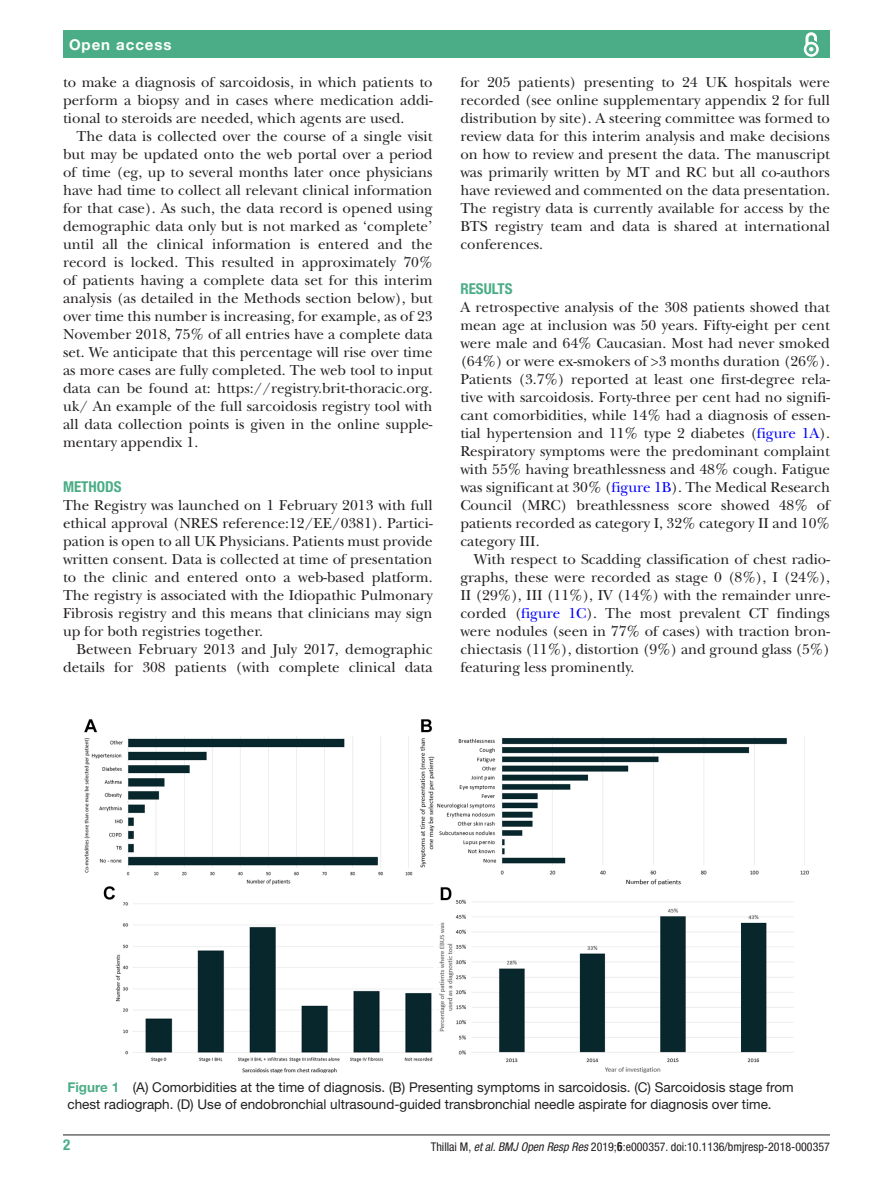
<style>
.page{position:relative;width:893px;height:1191px;background:#fff}
.page>*{position:absolute;margin:0;border:0;box-sizing:border-box;transform-origin:0 0}
.t1{font:15px/18px "New Baskerville";color:#231f20;text-align:justify}
.t2{font:700 condensed 15px "Helvetica Neue LT Std";color:#4bad87}
.t3{font:700 15px "Helvetica Neue LT Std";letter-spacing:.065em;color:#fff}
.t4{font:13.5px/16.2px "Helvetica Neue LT Std";color:#231f20}
.t5{font:condensed 12px "Helvetica Neue LT Std";color:#231f20}
.s1{color:#00f}
.s2{font-weight:700;color:#4bad87}
.s3{font-style:italic}
.s4{font-family:"Helvetica";font-weight:700}
</style>
<div class="page">
<hr style="left:63px;top:1134px;width:767px;height:1px;background:#231f20">
<div style="left:63px;top:31px;width:767px;height:27px;background:#4bad87"></div>
<svg style="left:803px;top:32px;width:16px;height:25px"></svg>
<div style="left:808px;top:46px;width:7px;height:7px;border:1px solid #4bad87;border-radius:50%"></div>
<img style="left:84px;top:719px;width:725px;height:354px">
<p class="t3" style="left:69px;top:35px;width:104px">Open access</p>
<p class="t1" style="left:63px;top:73px;width:371px">to make a diagnosis of sarcoidosis, in which patients to perform a biopsy and in cases where medication addi&shy;tional to steroids are needed, which agents are used.</p>
<p class="t1" style="left:63px;top:127px;width:371px;text-indent:14px">The data is collected over the course of a single visit but may be updated onto the web portal over a period of time (eg, up to several months later once physicians have had time to collect all relevant clinical information for that case). As such, the data record is opened using demographic data only but is not marked as ‘complete’ until all the clinical information is entered and the record is locked. This resulted in approximately 70% of patients having a complete data set for this interim analysis (as detailed in the Methods section below), but over time this number is increasing, for example, as of 23<br>November 2018, 75% of all entries have a complete data set. We anticipate that this percentage will rise over time as more cases are fully completed. The web tool to input data can be found at: https://registry.brit-thoracic.org. uk/ An example of the full sarcoidosis registry tool with all data collection points is given in the online supple&shy;mentary appendix 1.</p>
<p class="t2" style="left:63px;top:477px;width:60px">METHODS</p>
<p class="t1" style="left:63px;top:496px;width:371px">The Registry was launched on 1 February 2013 with full ethical approval (NRES reference:12/EE/0381). Partici&shy;pation is open to all UK Physicians. Patients must provide written consent. Data is collected at time of presentation to the clinic and entered onto a web-based platform.<br>The registry is associated with the Idiopathic Pulmonary Fibrosis registry and this means that clinicians may sign up for both registries together.</p>
<p class="t1" style="left:63px;top:640px;width:371px;text-align:right">Between February 2013 and July 2017, demographic details for 308 patients (with complete clinical data</p>
<p class="t1" style="left:460px;top:73px;width:371px">for 205 patients) presenting to 24 UK hospitals were recorded (see online supplementary appendix 2 for full distribution by site). A steering committee was formed to review data for this interim analysis and make decisions on how to review and present the data. The manuscript was primarily written by MT and RC but all co-authors have reviewed and commented on the data presentation.<br>The registry data is currently available for access by the BTS registry team and data is shared at international conferences.</p>
<p class="t2" style="left:460px;top:279px;width:54px">RESULTS</p>
<p class="t1" style="left:460px;top:298px;width:371px">A retrospective analysis of the 308 patients showed that mean age at inclusion was 50 years. Fifty-eight per cent were male and 64% Caucasian. Most had never smoked (64%) or were ex-smokers of &gt;3 months duration (26%).<br>Patients (3.7%) reported at least one first-degree rela&shy;tive with sarcoidosis. Forty-three per cent had no signifi&shy;cant comorbidities, while 14% had a diagnosis of essen&shy;tial hypertension and 11% type 2 diabetes (<span class="s1">figure 1A</span>).<br>Respiratory symptoms were the predominant complaint with 55% having breathlessness and 48% cough. Fatigue was significant at 30% (<span class="s1">figure 1B</span>). The Medical Research Council (MRC) breathlessness score showed 48% of patients recorded as category I, 32% category II and 10% category III.</p>
<p class="t1" style="left:460px;top:550px;width:371px;text-indent:14px">With respect to Scadding classification of chest radio&shy;graphs, these were recorded as stage 0 (8%), I (24%), II (29%), III (11%), IV (14%) with the remainder unre&shy;corded (<span class="s1">figure 1C</span>). The most prevalent CT findings were nodules (seen in 77% of cases) with traction bron&shy;chiectasis (11%), distortion (9%) and ground glass (5%) featuring less prominently.</p>
<p class="t4" style="left:68px;top:1079px;width:728px"><span class="s2">Figure 1</span> (A) Comorbidities at the time of diagnosis. (B) Presenting symptoms in sarcoidosis. (C) Sarcoidosis stage from chest radiograph. (D) Use of endobronchial ultrasound-guided transbronchial needle aspirate for diagnosis over time.</p>
<p class="t2" style="left:63px;top:1135px;width:9px">2</p>
<p class="t5" style="left:431px;top:1139px;width:401px">Thillai M, <span class="s3">et al</span>. <span class="s3">BMJ Open Resp Res</span> 2019;<span class="s4">6</span>:e000357. doi:10.1136/bmjresp-2018-000357</p>
</div>
